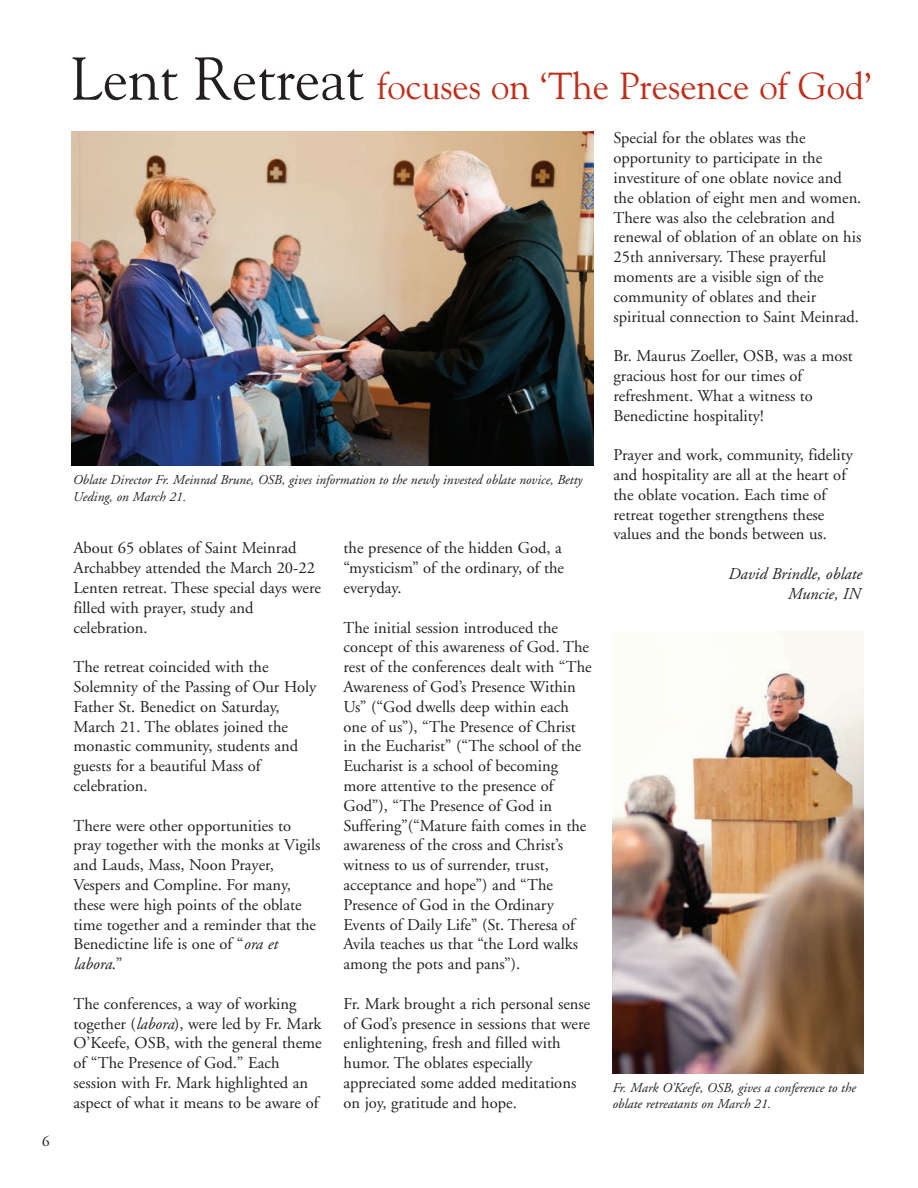
<style>
.page{position:relative;width:918px;height:1188px;background:#fff}
.page>*{position:absolute;margin:0;border:0;box-sizing:border-box;transform-origin:0 0}
.t1{font:37.5px "Goudy";color:#c02d19}
.t2{font:16.5px/19.8px "Adobe Garamond";color:#231f20}
.t3{font:italic 16.5px/19.8px "Adobe Garamond";color:#231f20;text-align:right}
.t4{font:15px "Adobe Garamond";color:#231f20}
.t5{font:italic 13.5px/16.2px "Adobe Garamond";color:#231f20}
.s1{font-size:60px;color:#231f20}
.s2{font-style:italic}
</style>
<div class="page">
<img style="left:72px;top:132px;width:522px;height:333px">
<img style="left:612px;top:632px;width:252px;height:441px">
<p class="t4" style="left:42px;top:1136px;width:9px">6</p>
<h1 class="t1" style="left:71px;top:64px;width:802px"><span class="s1">Lent Retreat</span> focuses on ‘The Presence of God’</h1>
<p class="t5" style="left:72px;top:473px;width:511px">Oblate Director Fr. Meinrad Brune, OSB, gives information to the newly invested oblate novice, Betty<br>Ueding, on March 21.</p>
<p class="t2" style="left:73px;top:540px;width:249px">About 65 oblates of Saint Meinrad<br>Archabbey attended the March 20-22<br>Lenten retreat. These special days were filled with prayer, study and celebration.</p>
<p class="t2" style="left:73px;top:658px;width:244px">The retreat coincided with the<br>Solemnity of the Passing of Our Holy<br>Father St. Benedict on Saturday,<br>March 21. The oblates joined the monastic community, students and guests for a beautiful Mass of celebration.</p>
<p class="t2" style="left:73px;top:817px;width:248px">There were other opportunities to pray together with the monks at Vigils and Lauds, Mass, Noon Prayer,<br>Vespers and Compline. For many, these were high points of the oblate time together and a reminder that the<br>Benedictine life is one of “<span class="s2">ora et labora</span>.”</p>
<p class="t2" style="left:73px;top:995px;width:250px">The conferences, a way of working together (<span class="s2">labora</span>), were led by Fr. Mark O’Keefe, OSB, with the general theme of “The Presence of God.” Each session with Fr. Mark highlighted an aspect of what it means to be aware of</p>
<p class="t2" style="left:344px;top:540px;width:222px">the presence of the hidden God, a “mysticism” of the ordinary, of the everyday.</p>
<p class="t2" style="left:344px;top:619px;width:250px">The initial session introduced the concept of this awareness of God. The rest of the conferences dealt with “The Awareness of God’s Presence Within Us” (“God dwells deep within each one of us”), “The Presence of Christ in the Eucharist” (“The school of the Eucharist is a school of becoming more attentive to the presence of God”), “The Presence of God in Suffering”(“Mature faith comes in the awareness of the cross and Christ’s witness to us of surrender, trust, acceptance and hope”) and “The Presence of God in the Ordinary Events of Daily Life” (St. Theresa of Avila teaches us that “the Lord walks among the pots and pans”).</p>
<p class="t2" style="left:344px;top:995px;width:248px">Fr. Mark brought a rich personal sense of God’s presence in sessions that were enlightening, fresh and filled with humor. The oblates especially appreciated some added meditations on joy, gratitude and hope.</p>
<p class="t2" style="left:614px;top:130px;width:249px">Special for the oblates was the opportunity to participate in the investiture of one oblate novice and the oblation of eight men and women.<br>There was also the celebration and renewal of oblation of an oblate on his 25th anniversary. These prayerful moments are a visible sign of the community of oblates and their spiritual connection to Saint Meinrad.</p>
<p class="t2" style="left:614px;top:347px;width:241px">Br. Maurus Zoeller, OSB, was a most gracious host for our times of refreshment. What a witness to<br>Benedictine hospitality!</p>
<p class="t2" style="left:614px;top:446px;width:241px">Prayer and work, community, fidelity and hospitality are all at the heart of the oblate vocation. Each time of retreat together strengthens these values and the bonds between us.</p>
<p class="t3" style="left:728px;top:565px;width:135px">David Brindle, oblate<br>Muncie, IN</p>
<p class="t5" style="left:612px;top:1081px;width:245px">Fr. Mark O’Keefe, OSB, gives a conference to the oblate retreatants on March 21.</p>
</div>
